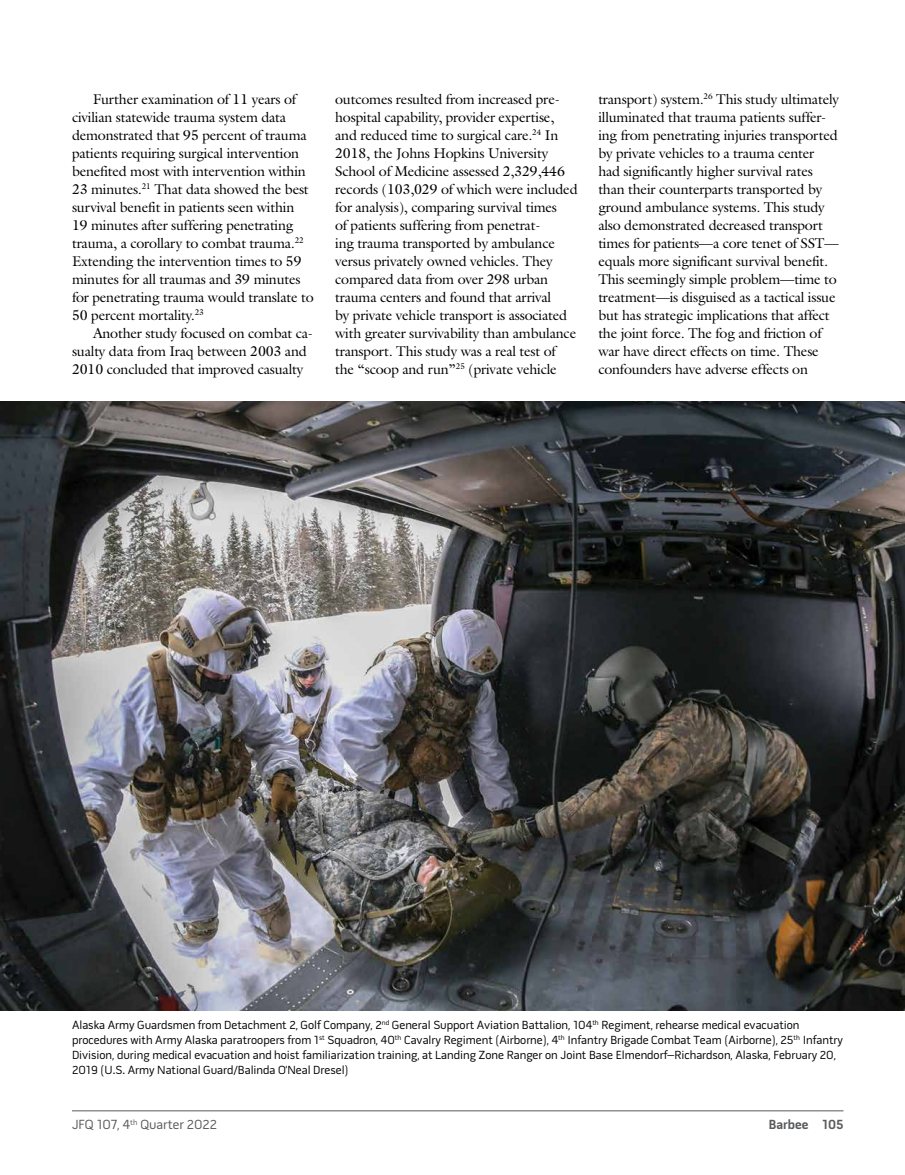
<style>
.page{position:relative;width:905px;height:1175px;background:#fff}
.page>*{position:absolute;margin:0;border:0;box-sizing:border-box;transform-origin:0 0}
.t1{font:14.25px/18px "Galliard Std";letter-spacing:-.015em;color:#000}
.t2{font:13.5px "Pill Gothic 600 mg";color:#58595b}
.t3{font:700 13.5px "Pill Gothic 600 mg";color:#58595b}
.t4{font:12px/15px "Pill Gothic 600 mg";color:#000}
</style>
<div class="page">
<hr style="left:72px;top:1110px;width:771px;height:1px;background:#58595b">
<img style="left:0;top:401px;width:904px;height:609px">
<p class="t1" style="left:72px;top:89px;width:243px;text-indent:21px">Further examination of 11 years of civilian statewide trauma system data demonstrated that 95 percent of trauma patients requiring surgical intervention benefited most with intervention within 23 minutes.<sup>21</sup> That data showed the best survival benefit in patients seen within 19 minutes after suffering penetrating trauma, a corollary to combat trauma.<sup>22<br></sup>Extending the intervention times to 59 minutes for all traumas and 39 minutes for penetrating trauma would translate to 50 percent mortality.<sup>23</sup></p>
<p class="t1" style="left:72px;top:323px;width:242px;text-indent:21px">Another study focused on combat ca&shy;sualty data from Iraq between 2003 and<br>2010 concluded that improved casualty</p>
<p class="t1" style="left:335px;top:89px;width:244px">outcomes resulted from increased pre&shy;hospital capability, provider expertise, and reduced time to surgical care.<sup>24</sup> In 2018, the Johns Hopkins University School of Medicine assessed 2,329,446 records (103,029 of which were included for analysis), comparing survival times<br>of patients suffering from penetrat-<br>ing trauma transported by ambulance versus privately owned vehicles. They compared data from over 298 urban trauma centers and found that arrival<br>by private vehicle transport is associated with greater survivability than ambulance transport. This study was a real test of the “scoop and run”<sup>25</sup> (private vehicle</p>
<p class="t1" style="left:598px;top:89px;width:242px">transport) system.<sup>26</sup> This study ultimately illuminated that trauma patients suffer&shy;ing from penetrating injuries transported by private vehicles to a trauma center had significantly higher survival rates than their counterparts transported by ground ambulance systems. This study also demonstrated decreased transport times for patients—a core tenet of SST— equals more significant survival benefit.<br>This seemingly simple problem—time to treatment—is disguised as a tactical issue but has strategic implications that affect the joint force. The fog and friction of war have direct effects on time. These confounders have adverse effects on</p>
<p class="t4" style="left:72px;top:1018px;width:772px">Alaska Army Guardsmen from Detachment 2, Golf Company, 2<sup>nd</sup> General Support Aviation Battalion, 104<sup>th</sup> Regiment, rehearse medical evacuation procedures with Army Alaska paratroopers from 1<sup>st</sup> Squadron, 40<sup>th</sup> Cavalry Regiment (Airborne), 4<sup>th</sup> Infantry Brigade Combat Team (Airborne), 25<sup>th</sup> Infantry Division, during medical evacuation and hoist familiarization training, at Landing Zone Ranger on Joint Base Elmendorf–Richardson, Alaska, February 20, 2019 (U.S. Army National Guard/Balinda O’Neal Dresel)</p>
<p class="t2" style="left:72px;top:1119px;width:146px">JFQ 107, 4<sup>th</sup> Quarter 2022</p>
<p class="t3" style="left:768px;top:1119px;width:76px">Barbee 105</p>
</div>
